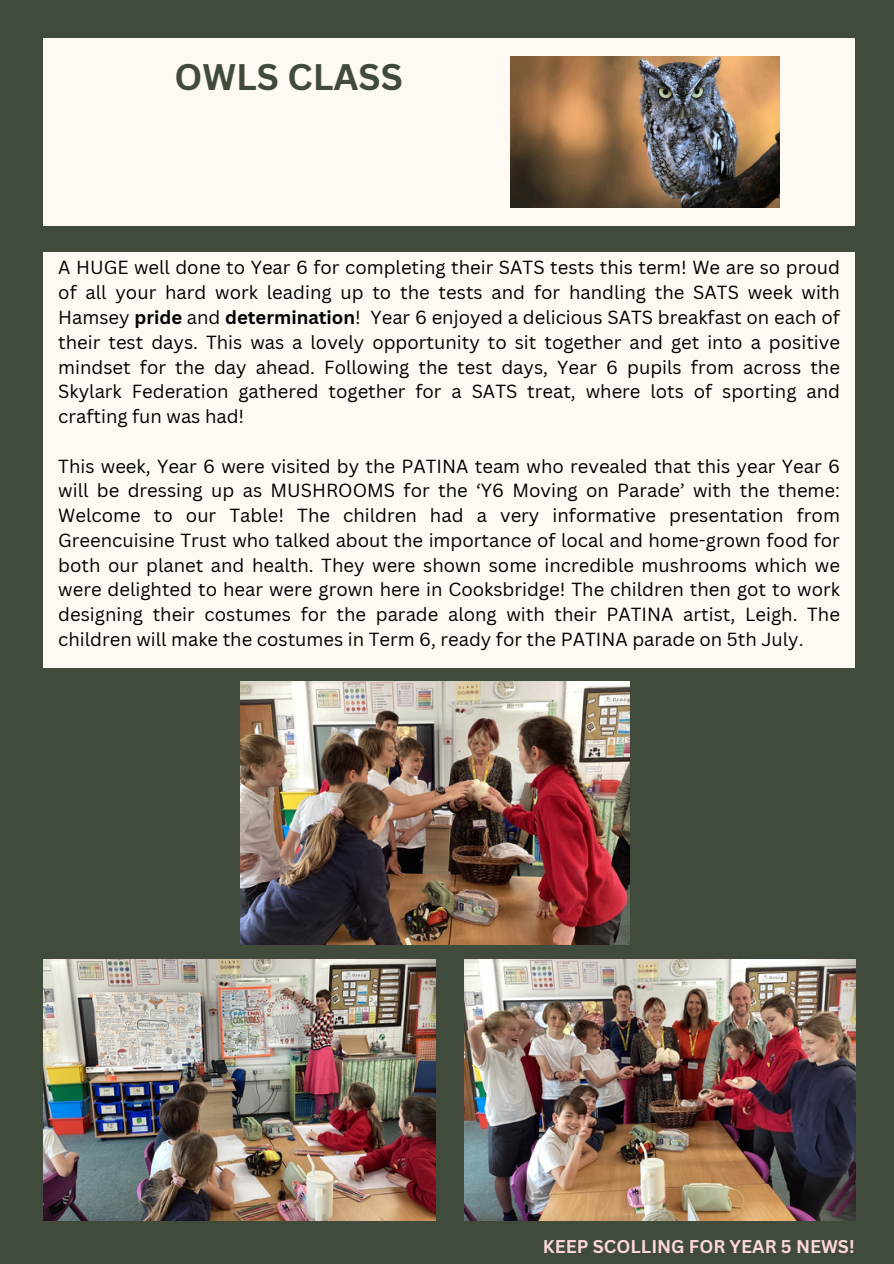
<style>
.page{position:relative;width:894px;height:1264px;background:#fff}
.page>*{position:absolute;margin:0;border:0;box-sizing:border-box;transform-origin:0 0}
.t1{font:700 36px "Canva Sans";color:#414b3b}
.t2{font:18.45px/24.8px "Canva Sans";color:#000;text-align:justify}
.t3{font:700 18px "Canva Sans";color:#fcd7d7}
.s1{font-weight:700}
</style>
<div class="page">
<div style="left:0;top:0;width:893px;height:1263px;background:#414b3b"></div>
<div style="left:43px;top:38px;width:811px;height:187px;background:#fff9f3"></div>
<img style="left:510px;top:56px;width:268px;height:151px">
<img style="left:240px;top:681px;width:389px;height:263px">
<img style="left:464px;top:959px;width:391px;height:261px">
<div style="left:43px;top:252px;width:811px;height:415px;background:#fff9f3"></div>
<img style="left:43px;top:959px;width:392px;height:261px">
<p class="t1" style="left:174px;top:51px;width:230px">OWLS CLASS</p>
<h1 class="t2" style="left:58px;top:255px;width:783px">A HUGE well done to Year 6 for completing their SATS tests this term! We are so proud of all your hard work leading up to the tests and for handling the SATS week with Hamsey <span class="s1">pride</span> and <span class="s1">determination</span>! Year 6 enjoyed a delicious SATS breakfast on each of their test days. This was a lovely opportunity to sit together and get into a positive mindset for the day ahead. Following the test days, Year 6 pupils from across the Skylark Federation gathered together for a SATS treat, where lots of sporting and crafting fun was had!</h1>
<p class="t2" style="left:58px;top:453px;width:783px">This week, Year 6 were visited by the PATINA team who revealed that this year Year 6 will be dressing up as MUSHROOMS for the ‘Y6 Moving on Parade’ with the theme:<br>Welcome to our Table! The children had a very informative presentation from Greencuisine Trust who talked about the importance of local and home-grown food for both our planet and health. They were shown some incredible mushrooms which we were delighted to hear were grown here in Cooksbridge! The children then got to work designing their costumes for the parade along with their PATINA artist, Leigh. The children will make the costumes in Term 6, ready for the PATINA parade on 5th July.</p>
<h2 class="t3" style="left:542px;top:1233px;width:313px">KEEP SCOLLING FOR YEAR 5 NEWS!</h2>
</div>
